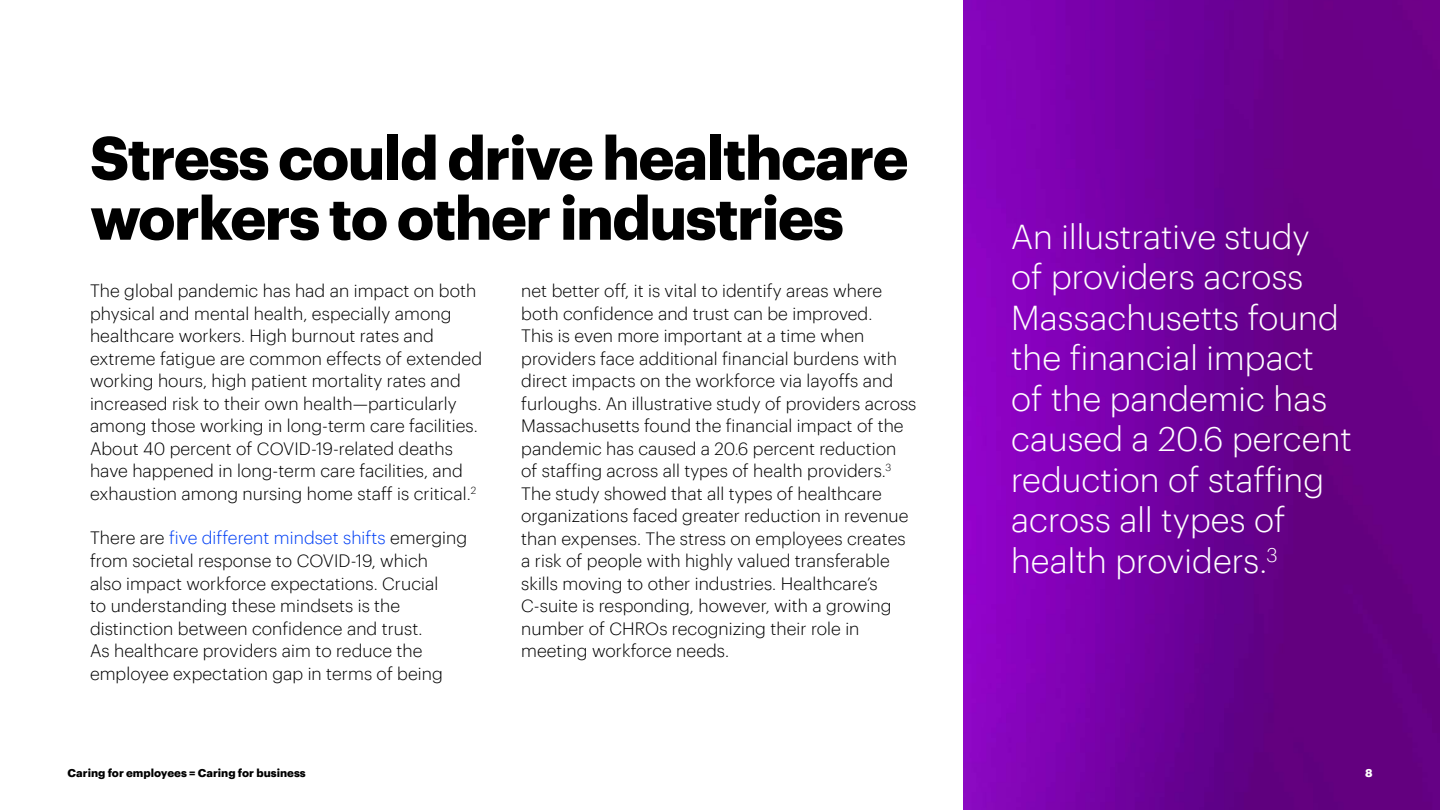
<style>
.page{position:relative;width:1440px;height:810px;background:#fff}
.page>*{position:absolute;margin:0;border:0;box-sizing:border-box;transform-origin:0 0}
.t1{font:700 60px/60px "Graphik";letter-spacing:-.03em;color:#000}
.t2{font:300 33.75px/40.5px "Graphik";color:#fff}
.t3{font:300 17.5px/22.5px "Graphik";color:#000}
.t4{font:700 11.25px "Graphik";color:#000}
.t5{font:700 11.25px "Graphik";color:#fff}
.s1{color:#003ff5}
</style>
<div class="page">
<img style="left:963px;top:0;width:477px;height:810px">
<h1 class="t1" style="left:90px;top:123px;width:820px">Stress could drive healthcare workers to other industries</h1>
<p class="t3" style="left:90px;top:278px;width:394px">The global pandemic has had an impact on both physical and mental health, especially among healthcare workers. High burnout rates and extreme fatigue are common effects of extended working hours, high patient mortality rates and increased risk to their own health—particularly among those working in long-term care facilities.<br>About 40 percent of COVID-19-related deaths have happened in long-term care facilities, and exhaustion among nursing home staff is critical.<sup>2</sup></p>
<p class="t3" style="left:90px;top:526px;width:379px">There are <span class="s1">five different mindset shifts</span> emerging from societal response to COVID-19, which<br>also impact workforce expectations. Crucial<br>to understanding these mindsets is the distinction between confidence and trust.<br>As healthcare providers aim to reduce the employee expectation gap in terms of being</p>
<p class="t4" style="left:68px;top:764px;width:240px">Caring for employees = Caring for business</p>
<p class="t3" style="left:521px;top:278px;width:397px">net better off, it is vital to identify areas where both confidence and trust can be improved.<br>This is even more important at a time when providers face additional financial burdens with direct impacts on the workforce via layoffs and furloughs. An illustrative study of providers across Massachusetts found the financial impact of the pandemic has caused a 20.6 percent reduction of staffing across all types of health providers.<sup>3<br></sup>The study showed that all types of healthcare organizations faced greater reduction in revenue than expenses. The stress on employees creates a risk of people with highly valued transferable skills moving to other industries. Healthcare’s C-suite is responding, however, with a growing number of CHROs recognizing their role in meeting workforce needs.</p>
<h2 class="t2" style="left:1011px;top:214px;width:342px">An illustrative study<br>of providers across<br>Massachusetts found the financial impact of the pandemic has caused a 20.6 percent reduction of staffing across all types of health providers.<sup>3</sup></h2>
<p class="t5" style="left:1365px;top:764px;width:9px">8</p>
</div>
